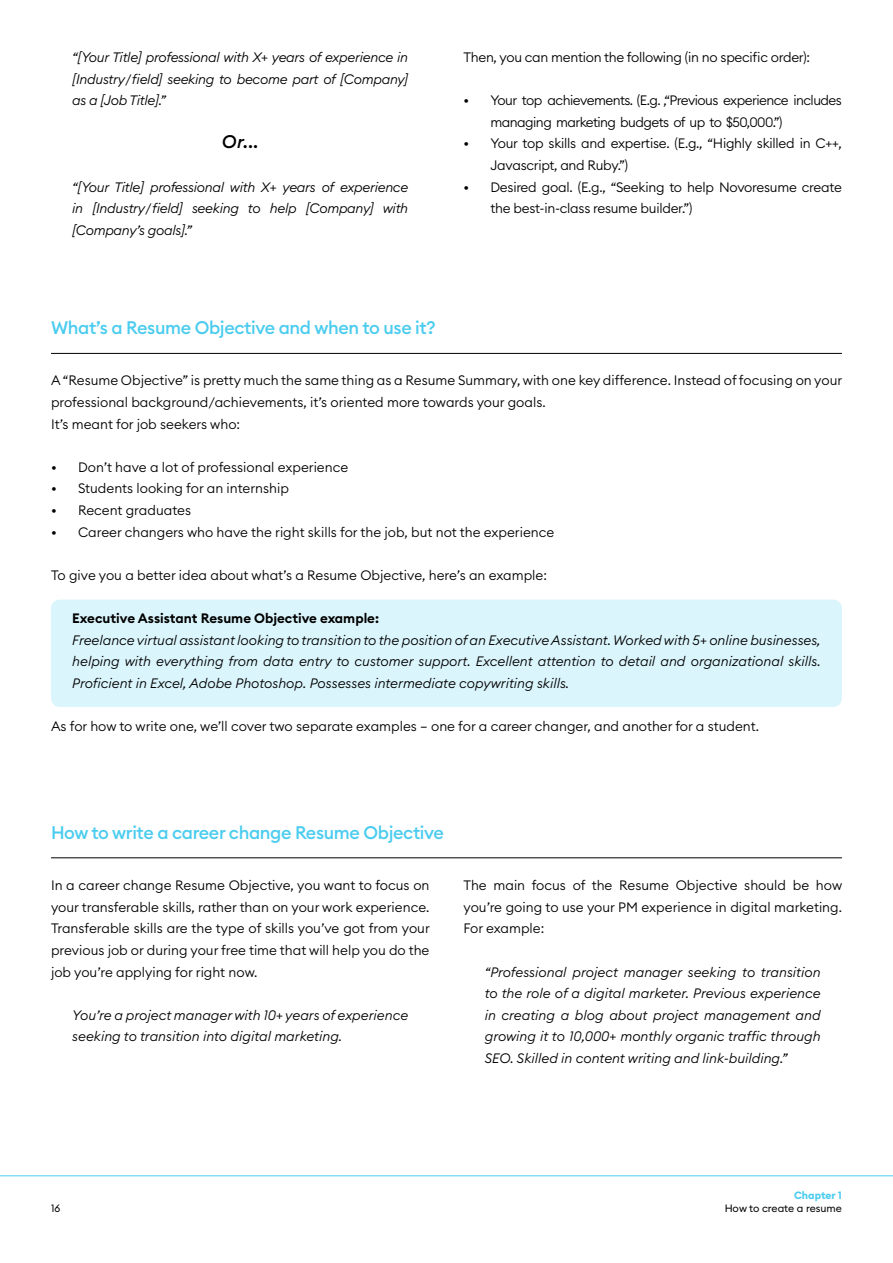
<style>
.page{position:relative;width:893px;height:1263px;background:#fff}
.page>*{position:absolute;margin:0;border:0;box-sizing:border-box;transform-origin:0 0}
.t1{font:500 18px "Euclid Circular B";letter-spacing:-.02em;color:#4bccef}
.t2{font:italic 500 18px "Euclid Circular B";color:#000}
.t3{font:300 13.5px/21.6px "Euclid Circular B";color:#000;text-align:justify}
.t4{font:italic 300 13.5px/21.6px "Euclid Circular B";color:#000;text-align:justify}
.t5{font:300 13.5px/21.6px "Euclid Circular B";letter-spacing:-.02em;color:#000}
.t6{font:300 13.5px/21.6px "Euclid Circular B";letter-spacing:-.04em;color:#000}
.t7{font:600 13.5px "Euclid Circular B";color:#000}
.t8{font:10.5px "Euclid Circular B";color:#000}
.t9{font:700 10.5px "Euclid Circular B";color:#4bccef}
.t10{font:10.5px "Euclid Circular B";color:#020203}
</style>
<div class="page">
<div style="left:51px;top:600px;width:791px;height:107px;background:#dbf5fc;border-radius:9px"></div>
<hr style="left:0;top:1175px;width:893px;height:1px;background:#4bccef">
<hr style="left:51px;top:353px;width:791px;height:1px;background:#000">
<hr style="left:51px;top:857px;width:791px;height:1px;background:#000">
<p class="t4" style="left:72px;top:46px;width:337px">“[Your Title] professional with X+ years of experience in [Industry/field] seeking to become part of [Company] as a [Job Title].”</p>
<h1 class="t2" style="left:222px;top:130px;width:38px">Or...</h1>
<p class="t4" style="left:72px;top:176px;width:337px">“[Your Title] professional with X+ years of experience in [Industry/field] seeking to help [Company] with [Company’s goals].”</p>
<p class="t5" style="left:463px;top:46px;width:348px">Then, you can mention the following (in no specific order):</p>
<p class="t6" style="left:490px;top:89px;width:353px;text-indent:-27px">• Your top achievements. (E.g. ,“Previous experience includes managing marketing budgets of up to $50,000.”)</p>
<p class="t5" style="left:490px;top:132px;width:353px;text-indent:-27px">• Your top skills and expertise. (E.g., “Highly skilled in C++,<br>Javascript, and Ruby.”)</p>
<p class="t5" style="left:490px;top:176px;width:353px;text-indent:-27px">• Desired goal. (E.g., “Seeking to help Novoresume create the best-in-class resume builder.”)</p>
<h1 class="t1" style="left:51px;top:316px;width:386px">What’s a Resume Objective and when to use it?</h1>
<p class="t3" style="left:51px;top:370px;width:793px;text-align:left">A “Resume Objective” is pretty much the same thing as a Resume Summary, with one key difference. Instead of focusing on your professional background/achievements, it’s oriented more towards your goals.<br>It’s meant for job seekers who:</p>
<p class="t3" style="left:51px;top:456px;width:299px">• Don’t have a lot of professional experience</p>
<p class="t3" style="left:51px;top:478px;width:239px">• Students looking for an internship</p>
<p class="t3" style="left:51px;top:499px;width:142px">• Recent graduates</p>
<p class="t3" style="left:51px;top:521px;width:505px">• Career changers who have the right skills for the job, but not the experience</p>
<p class="t3" style="left:51px;top:564px;width:497px">To give you a better idea about what’s a Resume Objective, here’s an example:</p>
<p class="t7" style="left:72px;top:609px;width:308px">Executive Assistant Resume Objective example:</p>
<p class="t4" style="left:72px;top:629px;width:750px">Freelance virtual assistant looking to transition to the position of an Executive Assistant. Worked with 5+ online businesses, helping with everything from data entry to customer support. Excellent attention to detail and organizational skills.<br>Proficient in Excel, Adobe Photoshop. Possesses intermediate copywriting skills.</p>
<p class="t3" style="left:51px;top:715px;width:709px">As for how to write one, we’ll cover two separate examples – one for a career changer, and another for a student.</p>
<h1 class="t1" style="left:51px;top:821px;width:394px">How to write a career change Resume Objective</h1>
<p class="t3" style="left:51px;top:874px;width:380px">In a career change Resume Objective, you want to focus on your transferable skills, rather than on your work experience.<br>Transferable skills are the type of skills you’ve got from your previous job or during your free time that will help you do the job you’re applying for right now.</p>
<p class="t4" style="left:72px;top:1004px;width:337px">You’re a project manager with 10+ years of experience seeking to transition into digital marketing.</p>
<p class="t3" style="left:463px;top:874px;width:380px">The main focus of the Resume Objective should be how you’re going to use your PM experience in digital marketing.<br>For example:</p>
<p class="t4" style="left:485px;top:961px;width:337px">“Professional project manager seeking to transition to the role of a digital marketer. Previous experience in creating a blog about project management and growing it to 10,000+ monthly organic traffic through SEO. Skilled in content writing and link-building.”</p>
<p class="t9" style="left:794px;top:1189px;width:49px">Chapter 1</p>
<p class="t10" style="left:51px;top:1201px;width:11px">16</p>
<p class="t8" style="left:725px;top:1201px;width:119px">How to create a resume</p>
</div>
